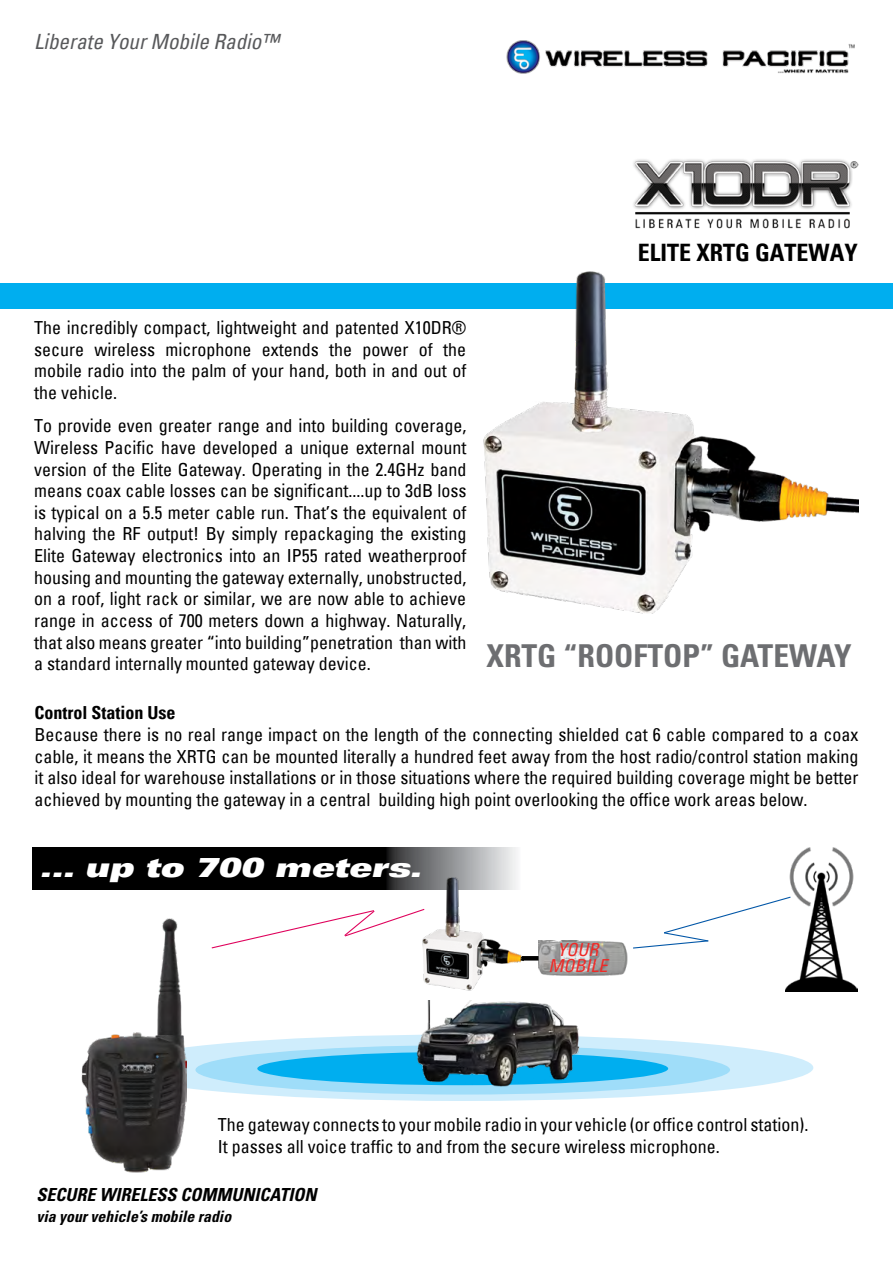
<style>
.page{position:relative;width:893px;height:1263px;background:#fff}
.page>*{position:absolute;margin:0;border:0;box-sizing:border-box;transform-origin:0 0}
.t1{font:700 condensed 31.5px "Univers LT Std";color:#6d6e71}
.t2{font:27px "Univers LT Std X Black Ex Obl";color:#fff}
.t3{font:700 condensed 24px "Univers";color:#000}
.t4{font:italic condensed 21px "Univers";color:#58595b}
.t5{font:condensed 18px/21.6px "Univers";color:#000;text-align:justify}
.t6{font:italic 700 condensed 18px "Univers LT Std";color:#000}
.t7{font:700 condensed 18px "Univers";color:#000}
.t8{font:italic condensed 18px "Univers";color:#ee2a27}
.t9{font:italic 700 condensed 15.75px "Univers LT Std";color:#000}
</style>
<div class="page">
<img style="left:506px;top:40px;width:349px;height:34px">
<div style="left:112px;top:1034px;width:701px;height:67px;background:#cfedfc;border-radius:50%"></div>
<div style="left:195px;top:1045px;width:535px;height:49px;background:#9fddf9;border-radius:50%"></div>
<div style="left:257px;top:1052px;width:411px;height:33px;background:#00aeef;border-radius:50%"></div>
<svg style="left:211px;top:910px;width:210px;height:39px"></svg>
<svg style="left:633px;top:898px;width:152px;height:51px"></svg>
<img style="left:539px;top:941px;width:89px;height:35px">
<svg style="left:33px;top:848px;width:484px;height:42px;background:#212121"></svg>
<img style="left:421px;top:883px;width:102px;height:108px">
<img style="left:785px;top:848px;width:73px;height:143px">
<img style="left:406px;top:1000px;width:185px;height:95px">
<svg style="left:522px;top:956px;width:17px;height:4px"></svg>
<img style="left:81px;top:918px;width:105px;height:255px">
<img style="left:633px;top:159px;width:226px;height:70px">
<div style="left:0;top:284px;width:893px;height:25px;background:#00aeef"></div>
<img style="left:445px;top:877px;width:16px;height:60px">
<img style="left:476px;top:271px;width:383px;height:343px">
<p class="t4" style="left:34px;top:28px;width:246px">Liberate Your Mobile Radio™</p>
<p class="t3" style="left:638px;top:238px;width:222px">ELITE XRTG GATEWAY</p>
<p class="t5" style="left:34px;top:316px;width:434px">The incredibly compact, lightweight and patented X10DR® secure wireless microphone extends the power of the mobile radio into the palm of your hand, both in and out of the vehicle.</p>
<p class="t5" style="left:34px;top:415px;width:434px">To provide even greater range and into building coverage, Wireless Pacific have developed a unique external mount version of the Elite Gateway. Operating in the 2.4GHz band means coax cable losses can be significant....up to 3dB loss is typical on a 5.5 meter cable run. That’s the equivalent of halving the RF output! By simply repackaging the existing Elite Gateway electronics into an IP55 rated weatherproof housing and mounting the gateway externally, unobstructed, on a roof, light rack or similar, we are now able to achieve range in access of 700 meters down a highway. Naturally, that also means greater “into building”penetration than with a standard internally mounted gateway device.</p>
<p class="t1" style="left:486px;top:636px;width:367px">XRTG “ROOFTOP” GATEWAY</p>
<p class="t7" style="left:35px;top:702px;width:143px">Control Station Use</p>
<p class="t5" style="left:35px;top:723px;width:825px">Because there is no real range impact on the length of the connecting shielded cat 6 cable compared to a coax cable, it means the XRTG can be mounted literally a hundred feet away from the host radio/control station making it also ideal for warehouse installations or in those situations where the required building coverage might be better achieved by mounting the gateway in a central building high point overlooking the office work areas below.</p>
<p class="t2" style="left:40px;top:852px;width:383px">... up to 700 meters.</p>
<p class="t8" style="left:557px;top:937px;width:43px">YOUR</p>
<p class="t8" style="left:548px;top:954px;width:60px">MOBILE</p>
<p class="t5" style="left:218px;top:1114px;width:592px">The gateway connects to your mobile radio in your vehicle (or office control station).<br>It passes all voice traffic to and from the secure wireless microphone.</p>
<p class="t6" style="left:36px;top:1184px;width:281px">SECURE WIRELESS COMMUNICATION</p>
<p class="t9" style="left:36px;top:1206px;width:196px">via your vehicle’s mobile radio</p>
</div>
